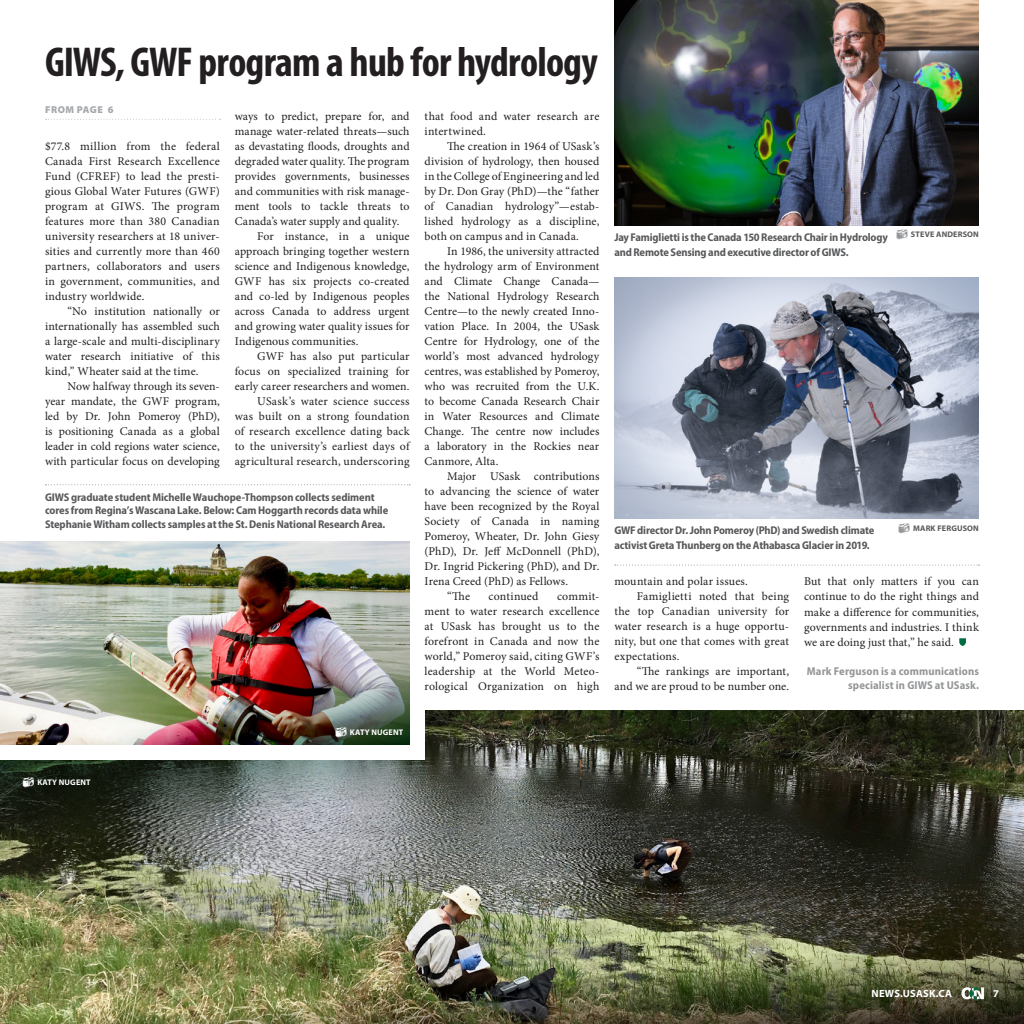
<style>
.page{position:relative;width:1024px;height:1024px;background:#fff}
.page>*{position:absolute;margin:0;border:0;box-sizing:border-box;transform-origin:0 0}
.heading_3{font:700 condensed 41.88px "Myriad Pro";letter-spacing:-.02em;color:#231f20}
.Copy{font:11.88px/15px "Minion Pro";letter-spacing:.01em;color:#231f20;text-align:justify}
.photo_caption{font:700 semi-condensed 11.38px/13.9px "Myriad Pro";letter-spacing:.01em;color:#949698;text-align:right}
.photo_caption-2{font:700 semi-condensed 11.25px/15px "Myriad Pro";letter-spacing:-.01em;color:#58595b}
.t1{font:700 10.5px "Myriad Pro";letter-spacing:.02em;color:#fff}
.Overleaf{font:900 10px "Myriad Pro";letter-spacing:.05em;color:#a7a9ac}
.t2{font:700 8.12px "Myriad Pro";letter-spacing:.02em;color:#58595b}
.t3{font:700 8.12px "Myriad Pro";letter-spacing:.02em;color:#fff}
</style>
<div class="page">
<img style="left:614px;top:0;width:365px;height:225px">
<img style="left:614px;top:278px;width:365px;height:241px">
<svg style="left:45px;top:119px;width:175px;height:1px"></svg>
<img style="left:0;top:710px;width:1024px;height:314px">
<svg style="left:961px;top:987px;width:23px;height:12px"></svg>
<svg style="left:959px;top:638px;width:7px;height:8px"></svg>
<svg style="left:615px;top:564px;width:364px;height:1px"></svg>
<svg style="left:45px;top:484px;width:365px;height:1px"></svg>
<img style="left:0;top:541px;width:410px;height:203px">
<svg style="left:336px;top:727px;width:11px;height:10px"></svg>
<svg style="left:23px;top:776px;width:11px;height:11px"></svg>
<p class="heading_3" style="left:45px;top:36px;width:554px">GIWS, GWF program a hub for hydrology</p>
<p class="Overleaf" style="left:45px;top:103px;width:70px">FROM PAGE 6</p>
<p class="Copy" style="left:45px;top:139px;width:176px">$77.8 million from the federal Canada First Research Excellence Fund (CFREF) to lead the presti&shy;gious Global Water Futures (GWF) program at GIWS. The program features more than 380 Canadian university researchers at 18 univer&shy;sities and currently more than 460 partners, collaborators and users in government, communities, and industry worldwide.</p>
<p class="Copy" style="left:45px;top:304px;width:176px;text-indent:23px">“No institution nationally or internationally has assembled such a large-scale and multi-disciplinary water research initiative of this kind,” Wheater said at the time.</p>
<p class="Copy" style="left:45px;top:379px;width:176px;text-indent:23px">Now halfway through its seven&shy;year mandate, the GWF program, led by Dr. John Pomeroy (PhD), is positioning Canada as a global leader in cold regions water science, with particular focus on developing</p>
<p class="Copy" style="left:235px;top:109px;width:176px">ways to predict, prepare for, and manage water-related threats—such as devastating floods, droughts and degraded water quality. The program provides governments, businesses and communities with risk manage&shy;ment tools to tackle threats to Canada’s water supply and quality.</p>
<p class="Copy" style="left:235px;top:229px;width:176px;text-indent:23px">For instance, in a unique approach bringing together western science and Indigenous knowledge, GWF has six projects co-created and co-led by Indigenous peoples across Canada to address urgent and growing water quality issues for Indigenous communities.</p>
<p class="Copy" style="left:235px;top:349px;width:176px;text-indent:23px">GWF has also put particular focus on specialized training for early career researchers and women.</p>
<p class="Copy" style="left:235px;top:394px;width:176px;text-indent:23px">USask’s water science success was built on a strong foundation of research excellence dating back to the university’s earliest days of agricultural research, underscoring</p>
<p class="photo_caption-2" style="left:45px;top:490px;width:345px;line-height:13.5px">GIWS graduate student Michelle Wauchope-Thompson collects sediment cores from Regina’s Wascana Lake. Below: Cam Hoggarth records data while<br>Stephanie Witham collects samples at the St. Denis National Research Area.</p>
<p class="Copy" style="left:425px;top:109px;width:176px">that food and water research are intertwined.</p>
<p class="Copy" style="left:425px;top:139px;width:176px;text-indent:23px">The creation in 1964 of USask’s division of hydrology, then housed in the College of Engineering and led by Dr. Don Gray (PhD)—the “father of Canadian hydrology”—estab&shy;lished hydrology as a discipline, both on campus and in Canada.</p>
<p class="Copy" style="left:425px;top:244px;width:176px;text-indent:23px">In 1986, the university attracted the hydrology arm of Environment and Climate Change Canada— the National Hydrology Research Centre—to the newly created Inno&shy;vation Place. In 2004, the USask Centre for Hydrology, one of the world’s most advanced hydrology centres, was established by Pomeroy, who was recruited from the U.K. to become Canada Research Chair in Water Resources and Climate Change. The centre now includes a laboratory in the Rockies near Canmore, Alta.</p>
<p class="Copy" style="left:425px;top:469px;width:176px;text-indent:23px">Major USask contributions to advancing the science of water have been recognized by the Royal Society of Canada in naming Pomeroy, Wheater, Dr. John Giesy (PhD), Dr. Jeff McDonnell (PhD), Dr. Ingrid Pickering (PhD), and Dr.<br>Irena Creed (PhD) as Fellows.</p>
<p class="Copy" style="left:447px;top:589px;width:25px">“The</p>
<p class="Copy" style="left:489px;top:589px;width:51px">continued</p>
<p class="Copy" style="left:425px;top:589px;width:176px;text-indent:132px">commit&shy;ment to water research excellence at USask has brought us to the forefront in Canada and now the world,” Pomeroy said, citing GWF’s leadership at the World Meteo&shy;rological Organization on high</p>
<p class="t3" style="left:350px;top:727px;width:55px">KATY NUGENT</p>
<p class="photo_caption-2" style="left:614px;top:229px;width:275px">Jay Famiglietti is the Canada 150 Research Chair in Hydrology and Remote Sensing and executive director of GIWS.</p>
<p class="t2" style="left:911px;top:229px;width:69px">STEVE ANDERSON</p>
<p class="photo_caption-2" style="left:614px;top:523px;width:261px">GWF director Dr. John Pomeroy (PhD) and Swedish climate activist Greta Thunberg on the Athabasca Glacier in 2019.</p>
<p class="t2" style="left:913px;top:523px;width:67px">MARK FERGUSON</p>
<p class="Copy" style="left:614px;top:574px;width:135px">mountain and polar issues.</p>
<p class="Copy" style="left:614px;top:589px;width:176px;text-indent:23px">Famiglietti noted that being the top Canadian university for water research is a huge opportu&shy;nity, but one that comes with great expectations.</p>
<p class="Copy" style="left:614px;top:664px;width:176px;text-align:right">“The rankings are important,<br>and we are proud to be number one.</p>
<p class="Copy" style="left:804px;top:574px;width:176px">But that only matters if you can continue to do the right things and make a difference for communities, governments and industries. I think we are doing just that,” he said.</p>
<p class="photo_caption" style="left:807px;top:664px;width:174px">Mark Ferguson is a communications specialist in GIWS at USask.</p>
<p class="t3" style="left:37px;top:777px;width:55px">KATY NUGENT</p>
<p class="t1" style="left:871px;top:986px;width:82px">NEWS.USASK.CA</p>
<p class="t1" style="left:993px;top:986px;width:7px">7</p>
</div>
